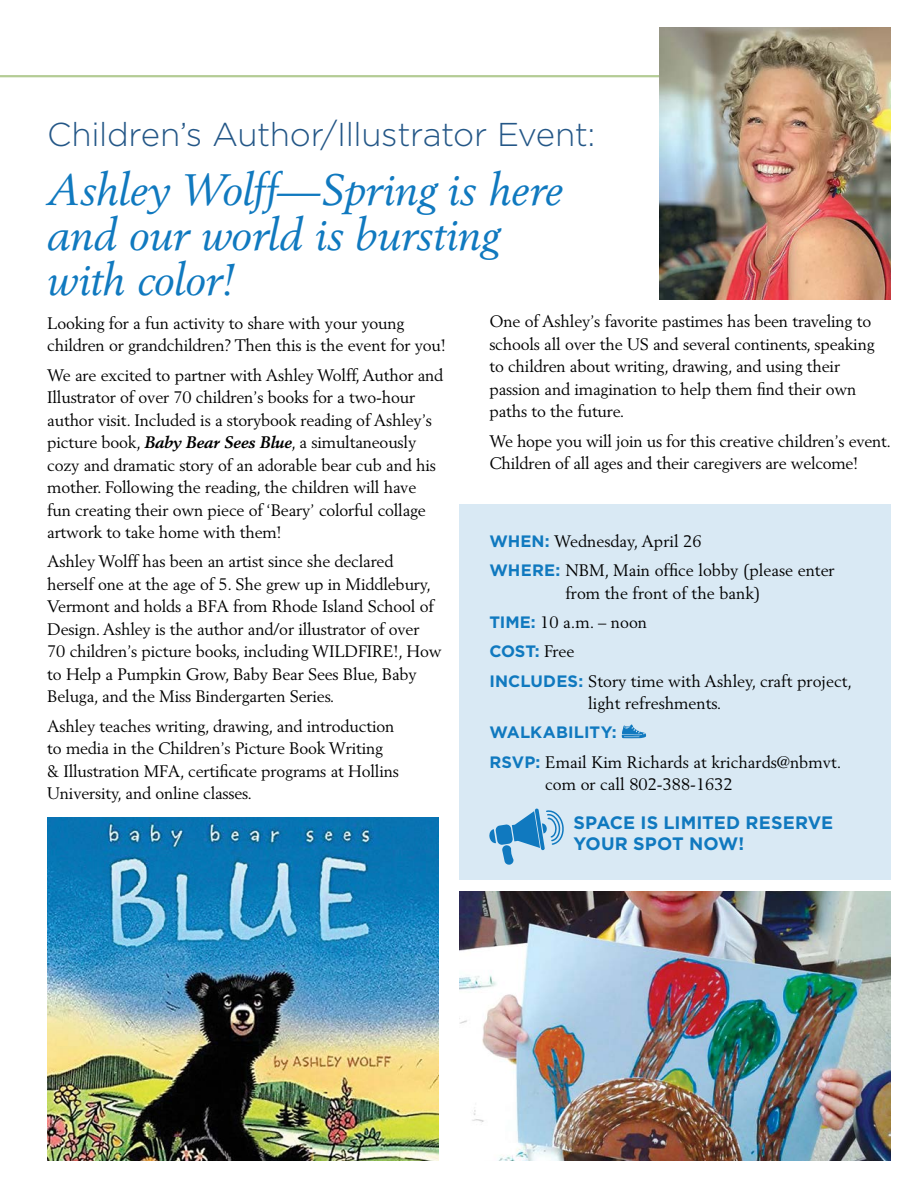
<style>
.page{position:relative;width:918px;height:1188px;background:#fff}
.page>*{position:absolute;margin:0;border:0;box-sizing:border-box;transform-origin:0 0}
.t1{font:italic 43.5px/45px "Berling LT Std";letter-spacing:-.005em;color:#1079bf}
.t2{font:300 33px "Gotham";letter-spacing:-.01em;color:#245787}
.t3{font:700 18px/21px "Gotham";letter-spacing:.005em;color:#1079bf}
.t4{font:16.5px/22.5px "Berling LT Std";letter-spacing:-.01em;color:#000}
.t5{font:700 16.5px "Gotham";color:#1079bf}
.s1{font-weight:700;font-style:italic}
.s2{font-family:"Gotham";font-weight:700;color:#1079bf}
.s3{font-family:"Berling LT Std";font-weight:400;color:#000}
</style>
<div class="page">
<div style="left:459px;top:504px;width:431px;height:376px;background:#d9e9f4"></div>
<hr style="left:0;top:75px;width:672px;height:2px;background:#b4cc95">
<svg style="left:489px;top:808px;width:75px;height:57px"></svg>
<img style="left:47px;top:818px;width:392px;height:343px">
<img style="left:459px;top:891px;width:432px;height:270px">
<img style="left:660px;top:27px;width:231px;height:272px">
<svg style="left:622px;top:724px;width:24px;height:14px"></svg>
<h2 class="t2" style="left:47px;top:114px;width:550px">Children’s Author/Illustrator Event:</h2>
<h1 class="t1" style="left:47px;top:167px;width:517px">Ashley Wolff—Spring is here and our world is bursting with color!</h1>
<p class="t4" style="left:489px;top:310px;width:387px">One of Ashley’s favorite pastimes has been traveling to schools all over the US and several continents, speaking to children about writing, drawing, and using their passion and imagination to help them find their own paths to the future.</p>
<p class="t4" style="left:489px;top:429px;width:403px">We hope you will join us for this creative children’s event.<br>Children of all ages and their caregivers are welcome!</p>
<p class="t4" style="left:47px;top:312px;width:400px">Looking for a fun activity to share with your young children or grandchildren? Then this is the event for you!</p>
<p class="t4" style="left:47px;top:363px;width:398px">We are excited to partner with Ashley Wolff, Author and Illustrator of over 70 children’s books for a two-hour author visit. Included is a storybook reading of Ashley’s picture book, <span class="s1">Baby Bear Sees Blue</span>, a simultaneously cozy and dramatic story of an adorable bear cub and his mother. Following the reading, the children will have fun creating their own piece of ‘Beary’ colorful collage artwork to take home with them!</p>
<p class="t4" style="left:47px;top:550px;width:396px">Ashley Wolff has been an artist since she declared herself one at the age of 5. She grew up in Middlebury, Vermont and holds a BFA from Rhode Island School of Design. Ashley is the author and/or illustrator of over 70 children’s picture books, including WILDFIRE!, How to Help a Pumpkin Grow, Baby Bear Sees Blue, Baby Beluga, and the Miss Bindergarten Series.</p>
<p class="t4" style="left:47px;top:714px;width:353px">Ashley teaches writing, drawing, and introduction to media in the Children’s Picture Book Writing &amp; Illustration MFA, certificate programs at Hollins University, and online classes.</p>
<p class="t4" style="left:489px;top:526px;width:347px;line-height:29.2px"><span class="s2">WHEN:</span> Wednesday, April 26<br><span class="s2">WHERE:</span> NBM, Main office lobby (please enter</p>
<p class="t4" style="left:489px;top:578px;width:272px;line-height:29.2px;text-indent:76px">from the front of the bank)<br><span class="s2">TIME:</span> 10 a.m. – noon</p>
<p class="t5" style="left:489px;top:640px;width:87px">COST: <span class="s3">Free</span></p>
<p class="t4" style="left:588px;top:669px;width:265px;text-indent:-99px"><span class="s2">INCLUDES:</span> Story time with Ashley, craft project, light refreshments.</p>
<p class="t5" style="left:489px;top:722px;width:129px">WALKABILITY:</p>
<p class="t4" style="left:545px;top:750px;width:298px;text-indent:-56px"><span class="s2">RSVP:</span> Email Kim Richards at krichards@nbmvt. com or call 802-388-1632</p>
<p class="t3" style="left:574px;top:812px;width:261px">SPACE IS LIMITED RESERVE<br>YOUR SPOT NOW!</p>
</div>
